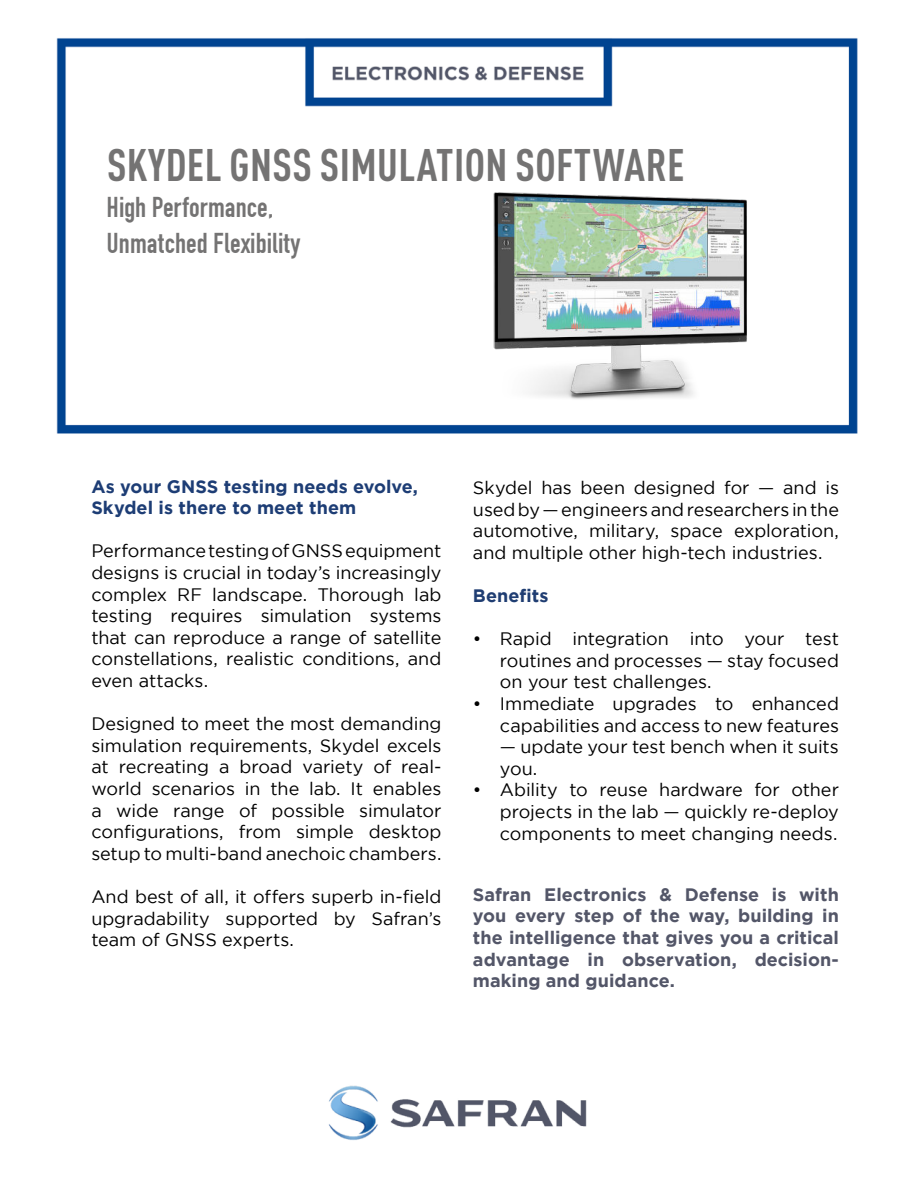
<style>
.page{position:relative;width:918px;height:1188px;background:#fff}
.page>*{position:absolute;margin:0;border:0;box-sizing:border-box;transform-origin:0 0}
.t1{font:700 condensed 45px "DIN Pro";letter-spacing:.01em;color:#747373}
.t2{font:30px/36px "DIN 1451 Engschrift Regular";color:#747373}
.t3{font:18px/21.6px "Gotham";color:#000;text-align:justify}
.t4{font:700 18px/21.6px "Gotham";color:#535668;text-align:justify}
.t5{font:700 18px/21.6px "Gotham";color:#1d3d75}
.t6{font:700 18px "Gotham";letter-spacing:.005em;color:#1f3d72}
</style>
<div class="page">
<img style="left:56px;top:38px;width:802px;height:1102px">
<img style="left:473px;top:189px;width:294px;height:226px">
<h1 class="t1" style="left:107px;top:139px;width:579px">SKYDEL GNSS SIMULATION SOFTWARE</h1>
<h2 class="t2" style="left:107px;top:191px;width:195px">High Performance,<br>Unmatched Flexibility</h2>
<p class="t5" style="left:91px;top:477px;width:328px">As your GNSS testing needs evolve,<br>Skydel is there to meet them</p>
<p class="t3" style="left:91px;top:541px;width:352px">Performance testing of GNSS equipment designs is crucial in today’s increasingly complex RF landscape. Thorough lab testing requires simulation systems that can reproduce a range of satellite constellations, realistic conditions, and even attacks.</p>
<p class="t3" style="left:91px;top:714px;width:352px">Designed to meet the most demanding simulation requirements, Skydel excels at recreating a broad variety of real&shy;world scenarios in the lab. It enables a wide range of possible simulator configurations, from simple desktop setup to multi-band anechoic chambers.</p>
<p class="t3" style="left:91px;top:885px;width:352px">And best of all, it offers superb in-field upgradability supported by Safran’s team of GNSS experts.</p>
<p class="t3" style="left:473px;top:478px;width:368px">Skydel has been designed for — and is used by — engineers and researchers in the automotive, military, space exploration, and multiple other high-tech industries.</p>
<p class="t6" style="left:473px;top:585px;width:77px">Benefits</p>
<p class="t3" style="left:500px;top:629px;width:341px;text-indent:-27px">• Rapid integration into your test routines and processes — stay focused on your test challenges.</p>
<p class="t3" style="left:473px;top:694px;width:368px;text-align:right">• Immediate upgrades to enhanced capabilities and access to new features</p>
<p class="t3" style="left:500px;top:737px;width:340px">— update your test bench when it suits you.</p>
<p class="t3" style="left:500px;top:780px;width:341px;text-indent:-27px">• Ability to reuse hardware for other projects in the lab — quickly re-deploy components to meet changing needs.</p>
<p class="t4" style="left:473px;top:885px;width:368px">Safran Electronics &amp; Defense is with you every step of the way, building in the intelligence that gives you a critical advantage in observation, decision&shy;making and guidance.</p>
</div>
